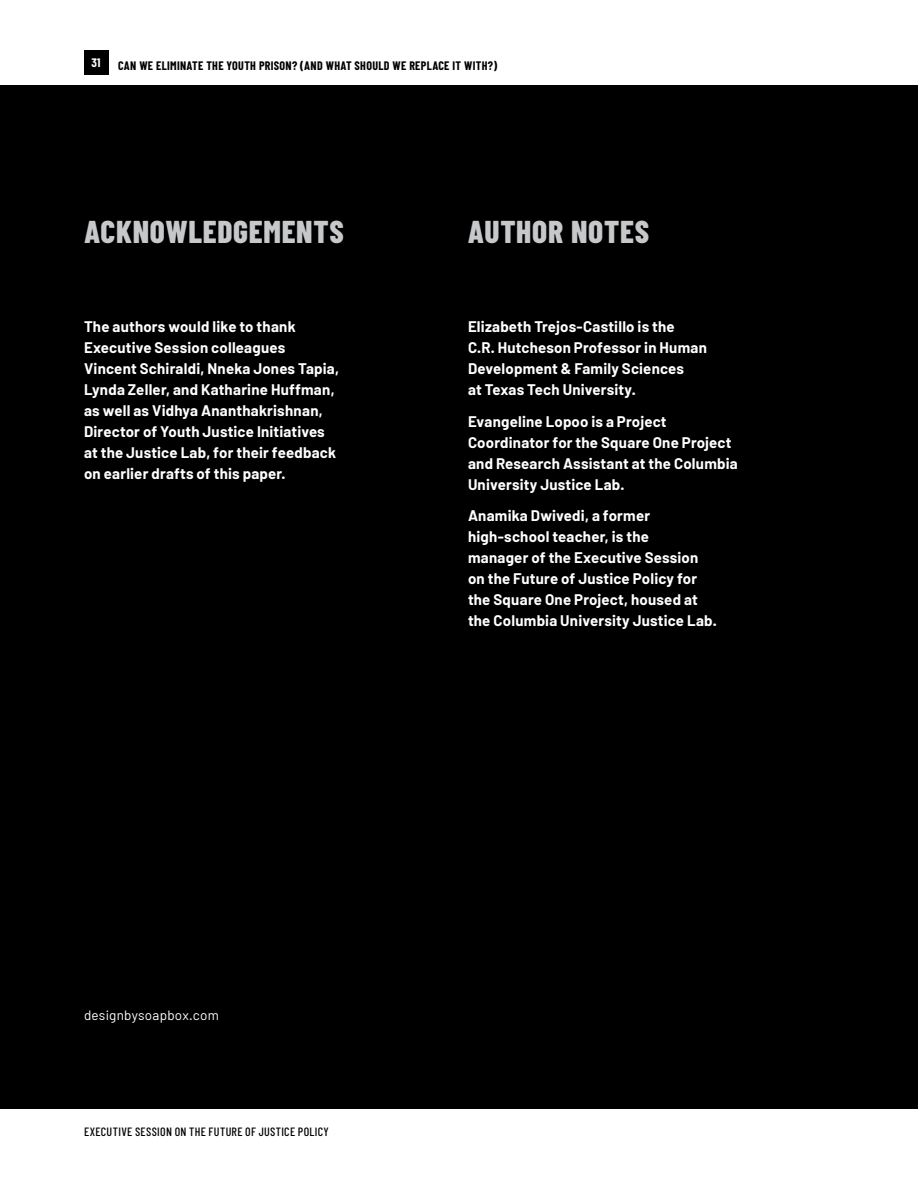
<style>
.page{position:relative;width:918px;height:1188px;background:#fff}
.page>*{position:absolute;margin:0;border:0;box-sizing:border-box;transform-origin:0 0}
.t1{font:800 31.5px "Barlow Condensed";letter-spacing:.02em;color:#c7c8ca}
.t2{font:700 15px/21px "Barlow";letter-spacing:.015em;color:#fff}
.t3{font:13.5px "Barlow";letter-spacing:.015em;color:#fff}
.t4{font:700 12px "Barlow Condensed";letter-spacing:.025em;color:#000}
.t5{font:500 12px "Barlow Condensed";letter-spacing:.03em;color:#000}
.t6{font:700 12px "Barlow Condensed";color:#fff}
</style>
<div class="page">
<div style="left:0;top:85px;width:918px;height:1024px;background:#000"></div>
<div style="left:84px;top:51px;width:24px;height:24px;background:#000"></div>
<p class="t6" style="left:92px;top:56px;width:10px">31</p>
<p class="t4" style="left:118px;top:58px;width:380px">CAN WE ELIMINATE THE YOUTH PRISON? (AND WHAT SHOULD WE REPLACE IT WITH?)</p>
<h1 class="t1" style="left:84px;top:212px;width:261px">ACKNOWLEDGEMENTS</h1>
<h1 class="t1" style="left:468px;top:212px;width:183px">AUTHOR NOTES</h1>
<p class="t2" style="left:84px;top:316px;width:257px">The authors would like to thank Executive Session colleagues Vincent Schiraldi, Nneka Jones Tapia, Lynda Zeller, and Katharine Huffman, as well as Vidhya Ananthakrishnan, Director of Youth Justice Initiatives at the Justice Lab, for their feedback on earlier drafts of this paper.</p>
<p class="t2" style="left:468px;top:316px;width:241px">Elizabeth Trejos-Castillo is the<br>C.R. Hutcheson Professor in Human<br>Development &amp; Family Sciences<br>at Texas Tech University.</p>
<p class="t2" style="left:468px;top:411px;width:271px">Evangeline Lopoo is a Project Coordinator for the Square One Project and Research Assistant at the Columbia University Justice Lab.</p>
<p class="t2" style="left:468px;top:505px;width:250px">Anamika Dwivedi, a former high-school teacher, is the<br>manager of the Executive Session on the Future of Justice Policy for the Square One Project, housed at the Columbia University Justice Lab.</p>
<p class="t3" style="left:84px;top:1007px;width:136px">designbysoapbox.com</p>
<p class="t5" style="left:84px;top:1124px;width:246px">EXECUTIVE SESSION ON THE FUTURE OF JUSTICE POLICY</p>
</div>
